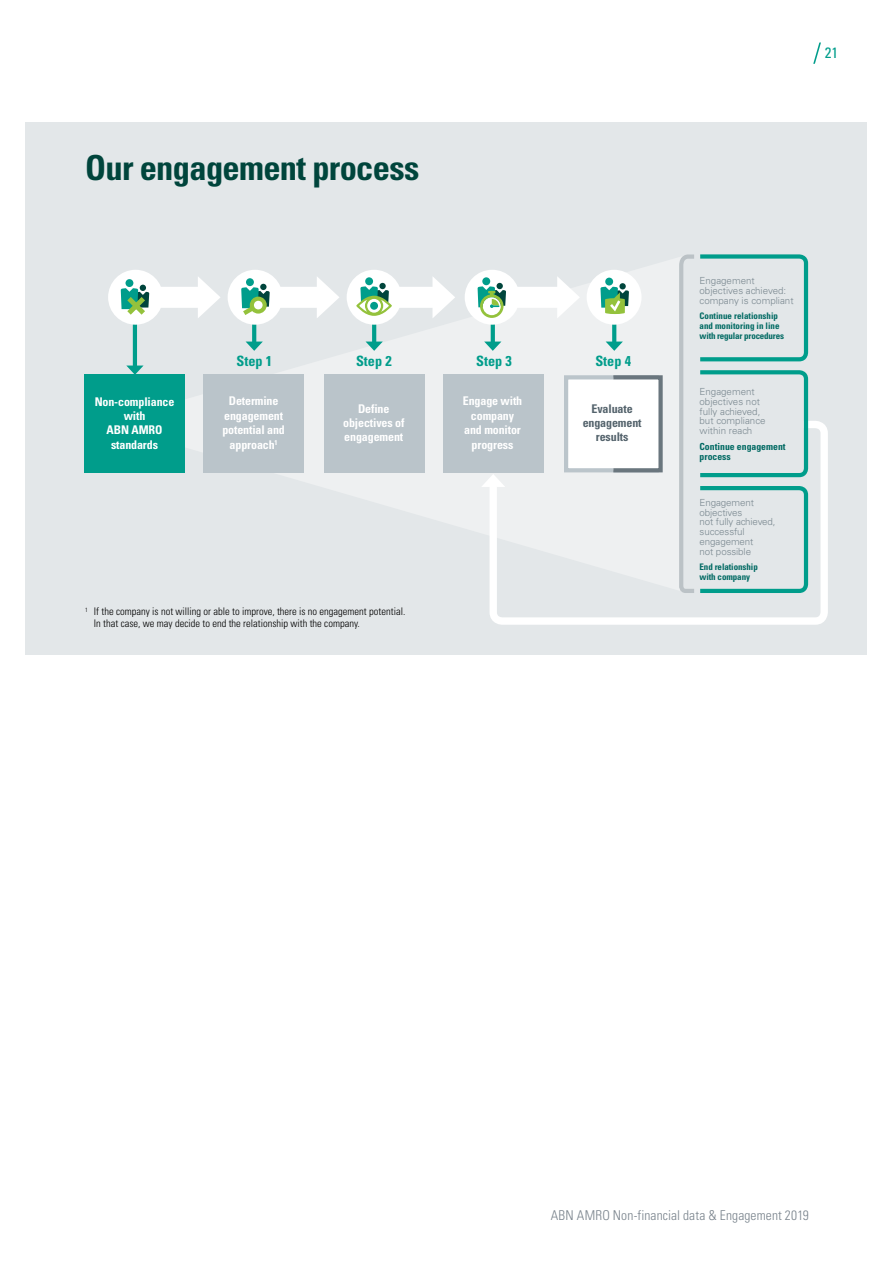
<style>
.page{position:relative;width:893px;height:1263px;background:#fff}
.page>*{position:absolute;margin:0;border:0;box-sizing:border-box;transform-origin:0 0}
.t1{font:700 condensed 34.5px "Univers LT Std";letter-spacing:-.02em;color:#00453c}
.t2{font:condensed 15px "Univers LT Std";color:#009d8b}
.t3{font:700 condensed 14.25px "Univers LT Std";color:#009d8b}
.t4{font:300 condensed 13.5px "Univers LT Std";letter-spacing:.01em;color:#79838c}
.t5{font:700 condensed 12px/14.4px "Univers LT Std";letter-spacing:-.01em;color:#fff;text-align:center}
.t6{font:700 condensed 12px/14.4px "Univers LT Std";letter-spacing:-.01em;color:#54636c;text-align:center}
.t7{font:300 condensed 10.5px/12px "Univers LT Std";color:#000}
.t8{font:300 9.75px/9.8px "Univers LT Std";color:#7a8890}
.t9{font:700 condensed 9.75px/9.8px "Univers LT Std";color:#006962}
.t10{font:700 condensed 9px/9.8px "Univers LT Std";letter-spacing:-.01em;color:#006962}
</style>
<div class="page">
<div style="left:26px;top:122px;width:841px;height:532px;background:#e3e7e9"></div>
<svg style="left:102px;top:258px;width:575px;height:276px"></svg>
<svg style="left:246px;top:368px;width:11px;height:7px"></svg>
<svg style="left:486px;top:417px;width:342px;height:208px"></svg>
<svg style="left:481px;top:474px;width:24px;height:13px"></svg>
<div style="left:84px;top:375px;width:100px;height:98px;background:#009d8b"></div>
<div style="left:204px;top:375px;width:100px;height:98px;background:#bac4ca"></div>
<div style="left:325px;top:375px;width:100px;height:98px;background:#bac4ca"></div>
<div style="left:444px;top:375px;width:100px;height:98px;background:#bac4ca"></div>
<svg style="left:562px;top:373px;width:103px;height:101px;background:#edeef0"></svg>
<svg style="left:677px;top:254px;width:133px;height:341px"></svg>
<div style="left:141px;top:287px;width:66px;height:21px;background:#fff"></div>
<svg style="left:198px;top:276px;width:23px;height:42px"></svg>
<div style="left:256px;top:287px;width:70px;height:21px;background:#fff"></div>
<svg style="left:317px;top:276px;width:22px;height:42px"></svg>
<div style="left:385px;top:287px;width:56px;height:21px;background:#fff"></div>
<svg style="left:432px;top:276px;width:23px;height:42px"></svg>
<div style="left:494px;top:287px;width:72px;height:21px;background:#fff"></div>
<svg style="left:557px;top:276px;width:23px;height:42px"></svg>
<svg style="left:252px;top:325px;width:4px;height:17px"></svg>
<svg style="left:246px;top:342px;width:17px;height:9px"></svg>
<hr style="left:133px;top:311px;width:4px;height:57px;background:#009d8b">
<svg style="left:126px;top:354px;width:18px;height:21px"></svg>
<svg style="left:372px;top:325px;width:4px;height:17px"></svg>
<svg style="left:366px;top:342px;width:17px;height:9px"></svg>
<svg style="left:491px;top:325px;width:4px;height:17px"></svg>
<svg style="left:484px;top:342px;width:17px;height:9px"></svg>
<svg style="left:612px;top:325px;width:4px;height:17px"></svg>
<svg style="left:606px;top:342px;width:17px;height:9px"></svg>
<div style="left:108px;top:270px;width:55px;height:55px;background:#fff;border-radius:50%"></div>
<div style="left:228px;top:270px;width:55px;height:55px;background:#fff;border-radius:50%"></div>
<div style="left:347px;top:270px;width:55px;height:55px;background:#fff;border-radius:50%"></div>
<div style="left:465px;top:270px;width:55px;height:55px;background:#fff;border-radius:50%"></div>
<div style="left:587px;top:270px;width:55px;height:55px;background:#fff;border-radius:50%"></div>
<div style="left:126px;top:279px;width:7px;height:8px;background:#009d8b;border-radius:50%"></div>
<svg style="left:121px;top:285px;width:28px;height:30px"></svg>
<div style="left:260px;top:284px;width:7px;height:6px;background:#00453c;border-radius:50%"></div>
<div style="left:246px;top:278px;width:8px;height:8px;background:#009d8b;border-radius:50%"></div>
<svg style="left:241px;top:287px;width:29px;height:28px"></svg>
<div style="left:619px;top:283px;width:7px;height:6px;background:#00453c;border-radius:50%"></div>
<div style="left:605px;top:278px;width:8px;height:7px;background:#009d8b;border-radius:50%"></div>
<svg style="left:600px;top:287px;width:29px;height:27px"></svg>
<div style="left:379px;top:283px;width:7px;height:6px;background:#00453c;border-radius:50%"></div>
<div style="left:365px;top:277px;width:8px;height:8px;background:#009d8b;border-radius:50%"></div>
<svg style="left:356px;top:286px;width:36px;height:30px"></svg>
<div style="left:370px;top:302px;width:8px;height:8px;background:#009d8b;border-radius:50%"></div>
<div style="left:482px;top:277px;width:8px;height:8px;background:#009d8b;border-radius:50%"></div>
<svg style="left:478px;top:283px;width:28px;height:35px"></svg>
<svg style="left:813px;top:43px;width:8px;height:21px"></svg>
<h1 class="t1" style="left:85px;top:147px;width:336px">Our engagement process</h1>
<h3 class="t3" style="left:236px;top:352px;width:37px">Step 1</h3>
<h3 class="t3" style="left:356px;top:352px;width:37px">Step 2</h3>
<h3 class="t3" style="left:476px;top:352px;width:37px">Step 3</h3>
<h3 class="t3" style="left:595px;top:352px;width:37px">Step 4</h3>
<p class="t5" style="left:222px;top:394px;width:64px">Determine engagement potential and approach<sup>1</sup></p>
<p class="t5" style="left:95px;top:394px;width:81px">Non-compliance with<br>ABN AMRO standards</p>
<p class="t5" style="left:463px;top:394px;width:61px">Engage with company and monitor progress</p>
<p class="t5" style="left:343px;top:401px;width:63px">Define objectives of engagement</p>
<p class="t6" style="left:583px;top:401px;width:60px">Evaluate engagement results</p>
<p class="t7" style="left:94px;top:606px;width:313px;text-indent:-9px"><sup>1</sup> If the company is not willing or able to improve, there is no engagement potential.<br>In that case, we may decide to end the relationship with the company.</p>
<h2 class="t2" style="left:825px;top:44px;width:15px">21</h2>
<p class="t8" style="left:699px;top:276px;width:96px">Engagement objectives achieved: company is compliant</p>
<p class="t10" style="left:699px;top:311px;width:86px">Continue relationship and monitoring in line with regular procedures</p>
<p class="t8" style="left:699px;top:387px;width:68px">Engagement objectives not fully achieved, but compliance within reach</p>
<p class="t9" style="left:699px;top:441px;width:88px">Continue engagement process</p>
<p class="t8" style="left:699px;top:497px;width:78px">Engagement objectives<br>not fully achieved, successful engagement<br>not possible</p>
<p class="t10" style="left:699px;top:562px;width:60px">End relationship with company</p>
<h3 class="t4" style="left:551px;top:1207px;width:260px">ABN AMRO Non-financial data &amp; Engagement 2019</h3>
</div>
